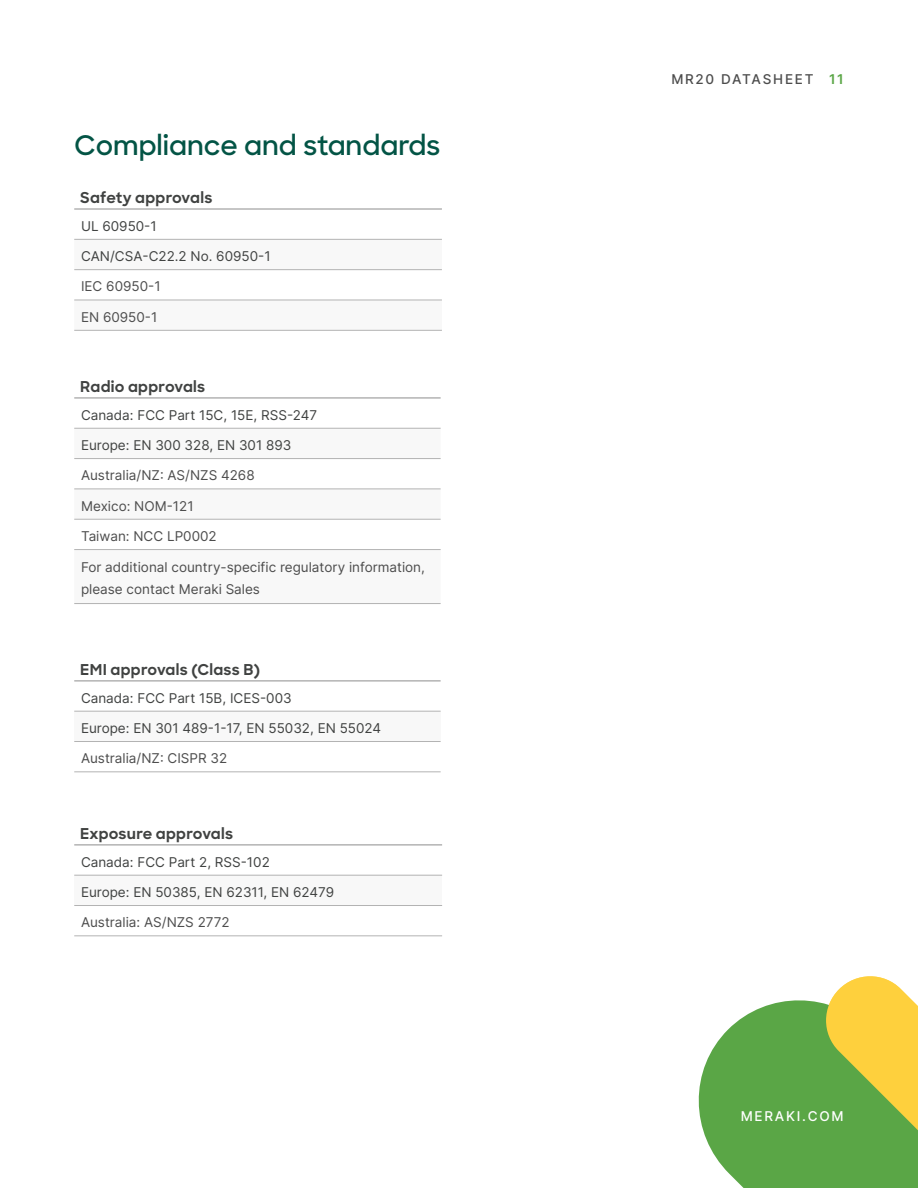
<style>
.page{position:relative;width:918px;height:1188px;background:#fff}
.page>*{position:absolute;margin:0;border:0;box-sizing:border-box;transform-origin:0 0}
._0_-_Heading{font:600 27px "Sharp Sans";color:#035445}
.t1{font:700 15px "Sharp Sans";letter-spacing:.02em;color:#404241}
.t2{font:13.5px "Inter";color:#404241}
.t3{font:13.5px/22.5px "Inter";color:#4d4d4d}
.t4{font:500 13.5px "Inter";letter-spacing:.125em;color:#4d4d4d}
.t5{font:500 13.5px "Inter";letter-spacing:.13em;color:#fff}
.s1{font-weight:600;color:#5aa646}
</style>
<div class="page">
<svg style="left:698px;top:1000px;width:128px;height:188px;background:#73b362"></svg>
<svg style="left:826px;top:976px;width:92px;height:212px;background:#abbd4a"></svg>
<svg style="left:74px;top:329px;width:368px;height:1px"></svg>
<hr style="left:74px;top:239px;width:368px;height:1px;background:#b3b3b3">
<hr style="left:74px;top:269px;width:368px;height:1px;background:#b3b3b3">
<hr style="left:74px;top:300px;width:368px;height:1px;background:#b3b3b3">
<hr style="left:74px;top:330px;width:368px;height:1px;background:#b3b3b3">
<hr style="left:74px;top:208px;width:368px;height:2px;background:#b3b3b3">
<svg style="left:75px;top:550px;width:365px;height:1px"></svg>
<svg style="left:74px;top:488px;width:367px;height:31px"></svg>
<hr style="left:74px;top:428px;width:367px;height:1px;background:#b3b3b3">
<hr style="left:74px;top:458px;width:367px;height:1px;background:#b3b3b3">
<hr style="left:74px;top:489px;width:367px;height:1px;background:#b3b3b3">
<hr style="left:74px;top:519px;width:367px;height:1px;background:#b3b3b3">
<hr style="left:74px;top:549px;width:367px;height:1px;background:#b3b3b3">
<hr style="left:74px;top:603px;width:367px;height:1px;background:#b3b3b3">
<hr style="left:74px;top:397px;width:367px;height:2px;background:#b3b3b3">
<div style="left:74px;top:711px;width:367px;height:31px;background:#f8f8f8"></div>
<hr style="left:74px;top:711px;width:367px;height:1px;background:#b3b3b3">
<hr style="left:74px;top:741px;width:367px;height:1px;background:#b3b3b3">
<hr style="left:74px;top:772px;width:367px;height:1px;background:#b3b3b3">
<hr style="left:74px;top:680px;width:367px;height:2px;background:#b3b3b3">
<div style="left:74px;top:875px;width:368px;height:31px;background:#f8f8f8"></div>
<hr style="left:74px;top:875px;width:368px;height:1px;background:#b3b3b3">
<hr style="left:74px;top:905px;width:368px;height:1px;background:#b3b3b3">
<hr style="left:74px;top:936px;width:368px;height:1px;background:#b3b3b3">
<hr style="left:74px;top:844px;width:368px;height:2px;background:#b3b3b3">
<p class="_0_-_Heading" style="left:74px;top:126px;width:368px">Compliance and standards</p>
<h4 class="t1" style="left:80px;top:186px;width:134px">Safety approvals</h4>
<p class="t2" style="left:81px;top:216px;width:77px">UL 60950-1</p>
<p class="t2" style="left:81px;top:246px;width:191px">CAN/CSA-C22.2 No. 60950-1</p>
<p class="t3" style="left:81px;top:275px;width:81px">IEC 60950-1</p>
<p class="t3" style="left:81px;top:305px;width:78px">EN 60950-1</p>
<h4 class="t1" style="left:80px;top:375px;width:127px">Radio approvals</h4>
<p class="t2" style="left:81px;top:405px;width:238px">Canada: FCC Part 15C, 15E, RSS-247</p>
<p class="t2" style="left:81px;top:435px;width:212px">Europe: EN 300 328, EN 301 893</p>
<p class="t3" style="left:81px;top:464px;width:175px">Australia/NZ: AS/NZS 4268</p>
<p class="t3" style="left:81px;top:494px;width:114px">Mexico: NOM-121</p>
<p class="t3" style="left:81px;top:524px;width:137px">Taiwan: NCC LP0002</p>
<p class="t3" style="left:81px;top:555px;width:345px">For additional country-specific regulatory information, please contact Meraki Sales</p>
<h4 class="t1" style="left:80px;top:658px;width:181px">EMI approvals (Class B)</h4>
<p class="t2" style="left:81px;top:688px;width:212px">Canada: FCC Part 15B, ICES-003</p>
<p class="t2" style="left:81px;top:718px;width:302px">Europe: EN 301 489-1-17, EN 55032, EN 55024</p>
<p class="t3" style="left:81px;top:747px;width:148px">Australia/NZ: CISPR 32</p>
<h4 class="t1" style="left:80px;top:822px;width:154px">Exposure approvals</h4>
<p class="t2" style="left:81px;top:852px;width:190px">Canada: FCC Part 2, RSS-102</p>
<p class="t2" style="left:81px;top:882px;width:255px">Europe: EN 50385, EN 62311, EN 62479</p>
<p class="t3" style="left:81px;top:911px;width:150px">Australia: AS/NZS 2772</p>
<p class="t4" style="left:671px;top:70px;width:174px">MR20 DATASHEET <span class="s1">11</span></p>
<p class="t5" style="left:741px;top:1106px;width:105px">MERAKI.COM</p>
</div>
